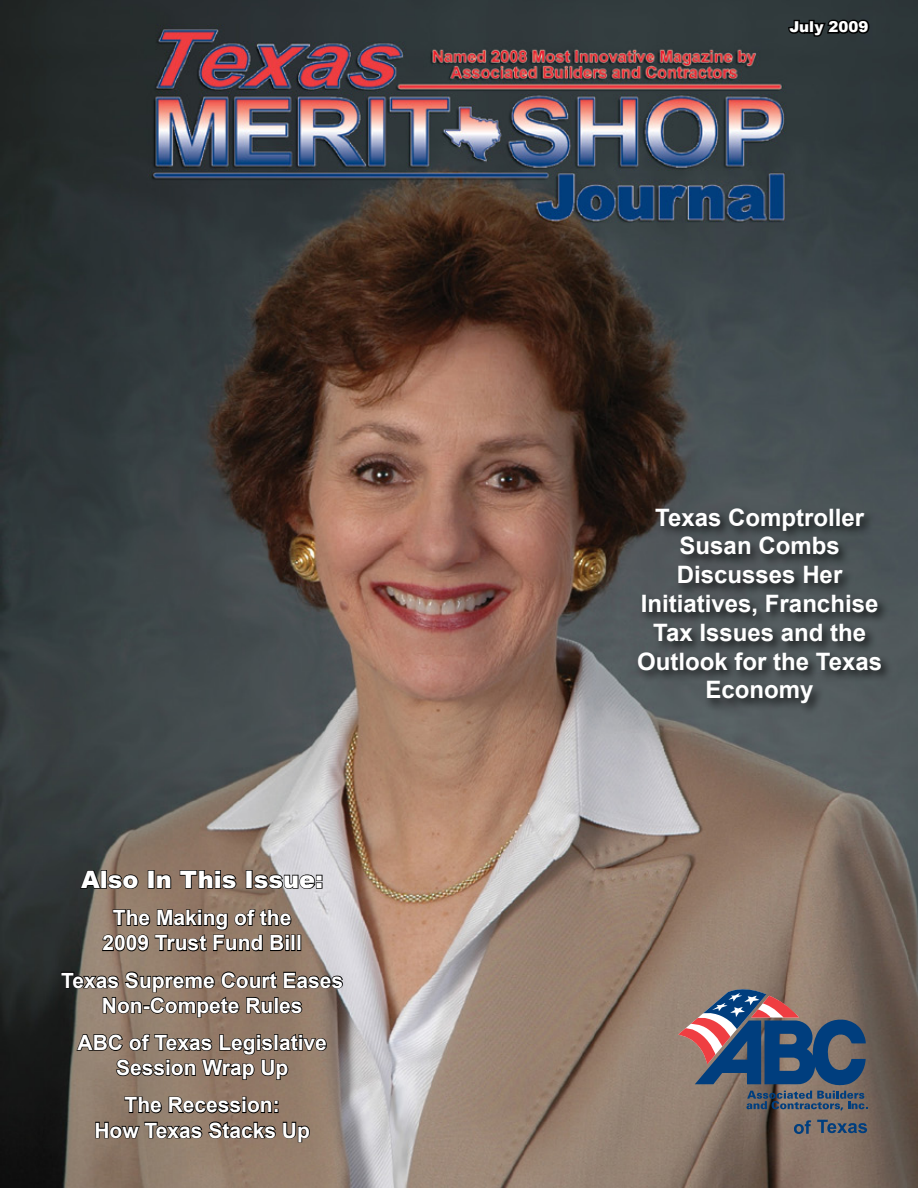
<style>
.page{position:relative;width:918px;height:1188px;background:#fff}
.page>*{position:absolute;margin:0;border:0;box-sizing:border-box;transform-origin:0 0}
.t1{font:700 24px/28.8px "Arial";color:#fff;text-align:center}
.t2{font:900 24px "Arial";color:#fff}
.t3{font:700 21px/25.2px "Arial";color:#fff;text-align:center}
.t4{font:900 15px "Arial";color:#fff}
</style>
<div class="page">
<img style="left:0;top:0;width:918px;height:1188px">
<svg style="left:678px;top:989px;width:190px;height:121px;background:#636676"></svg>
<svg style="left:817px;top:1120px;width:50px;height:13px"></svg>
<svg style="left:794px;top:1120px;width:17px;height:14px"></svg>
<svg style="left:787px;top:17px;width:85px;height:23px;background:#181d1f"></svg>
<svg style="left:79px;top:869px;width:60px;height:21px"></svg>
<div style="left:148px;top:870px;width:7px;height:19px;border:2px solid #000"></div>
<svg style="left:156px;top:873px;width:16px;height:16px"></svg>
<svg style="left:179px;top:869px;width:59px;height:21px"></svg>
<div style="left:246px;top:870px;width:7px;height:19px;border:2px solid #000"></div>
<svg style="left:253px;top:873px;width:70px;height:17px"></svg>
<svg style="left:101px;top:901px;width:191px;height:51px;background:#6a594c"></svg>
<div style="left:285px;top:939px;width:5px;height:12px;border:2px solid #000"></div>
<div style="left:291px;top:935px;width:4px;height:16px;border:2px solid #000"></div>
<div style="left:297px;top:935px;width:4px;height:16px;border:2px solid #000"></div>
<svg style="left:60px;top:966px;width:284px;height:52px;background:#6a5b4f"></svg>
<svg style="left:75px;top:1029px;width:253px;height:52px;background:#705f52"></svg>
<svg style="left:94px;top:1096px;width:217px;height:47px;background:#6b5b4e"></svg>
<div style="left:634px;top:505px;width:259px;height:211px;background:#000;opacity:.75"></div>
<p class="t2" style="left:81px;top:862px;width:243px">Also In This Issue:</p>
<p class="t3" style="left:102px;top:906px;width:201px">The Making of the<br>2009 Trust Fund Bill</p>
<p class="t3" style="left:61px;top:968px;width:284px">Texas Supreme Court Eases<br>Non-Compete Rules</p>
<p class="t3" style="left:78px;top:1031px;width:251px">ABC of Texas Legislative<br>Session Wrap Up</p>
<p class="t3" style="left:94px;top:1093px;width:217px">The Recession:<br>How Texas Stacks Up</p>
<p class="t4" style="left:790px;top:16px;width:81px">July 2009</p>
<p class="t1" style="left:637px;top:504px;width:246px">Texas Comptroller<br>Susan Combs<br>Discusses Her<br>Initiatives, Franchise<br>Tax Issues and the<br>Outlook for the Texas<br>Economy</p>
</div>
